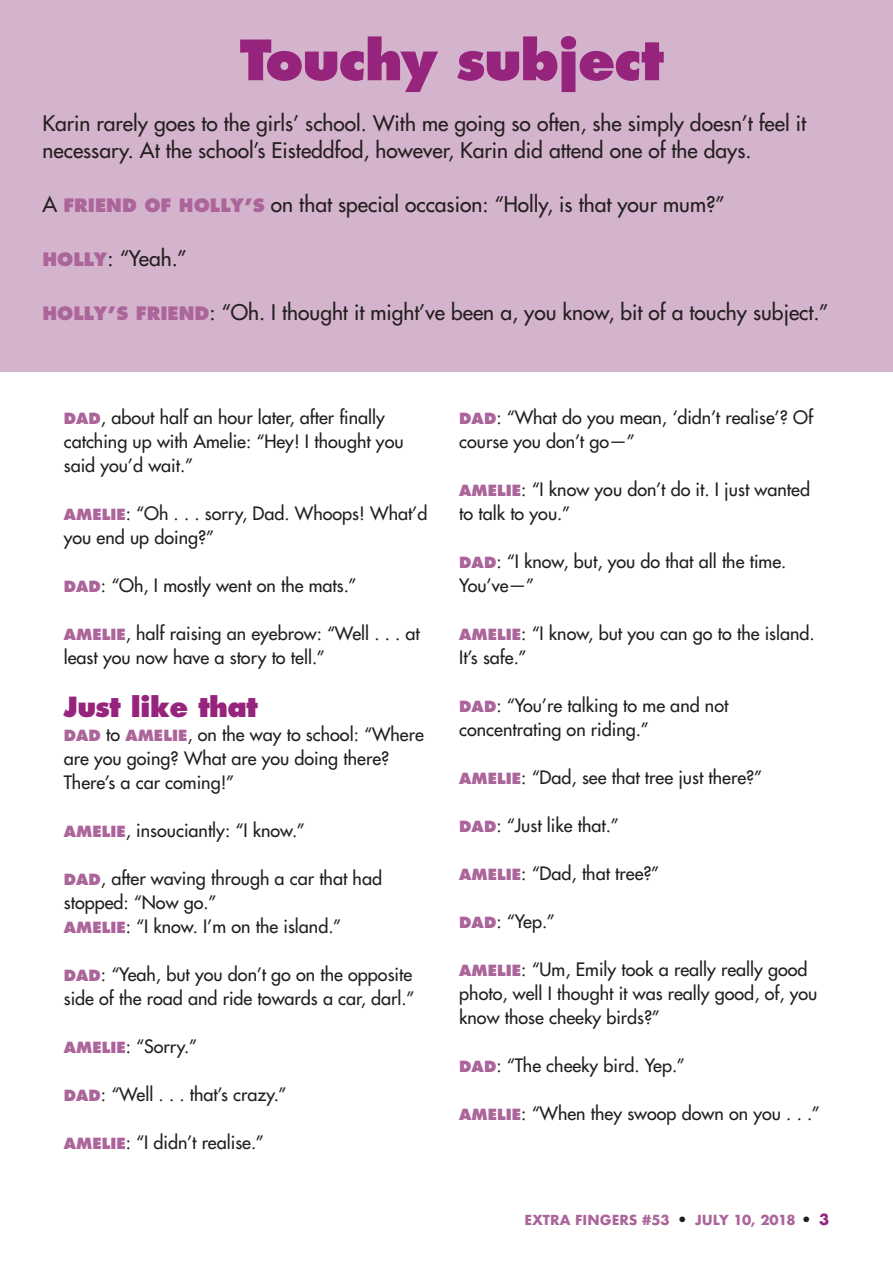
<style>
.page{position:relative;width:893px;height:1263px;background:#fff}
.page>*{position:absolute;margin:0;border:0;box-sizing:border-box;transform-origin:0 0}
.t1{font:800 54px "Futura Std";letter-spacing:-.025em;color:#96247d}
.t2{font:800 27px "Futura Std";letter-spacing:-.025em;color:#96247d}
.t3{font:500 21px/27px "Futura Std";color:#231f20}
.t4{font:500 18px/24px "Futura Std";color:#231f20}
.t5{font:700 13.5px "Futura";color:#ac659a}
.s1{font-weight:800;font-size:18px;color:#ac659a}
.s2{font-weight:800;font-size:15px;color:#ac659a}
.s3{font-family:"Futura Std";font-weight:800;font-size:15px;color:#231f20}
.s4{font-size:15px;color:#96247d}
</style>
<div class="page">
<div style="left:0;top:0;width:893px;height:372px;background:#d4b4cc"></div>
<h1 class="t1" style="left:240px;top:36px;width:426px">Touchy subject</h1>
<p class="t3" style="left:43px;top:111px;width:765px">karin rarely goes to the girls’ school. With me going so often, she simply doesn’t feel it necessary. at the school’s eisteddfod, however, karin did attend one of the days.</p>
<p class="t3" style="left:43px;top:192px;width:684px">a <span class="s1">FRIEND OF HOLLY’S</span> on that special occasion: “holly, is that your mum?”</p>
<p class="t3" style="left:43px;top:246px;width:146px"><span class="s1">HOLLY</span>: “Yeah.”</p>
<p class="t3" style="left:43px;top:300px;width:788px"><span class="s1">HOLLY’S FRIEND</span>: “oh. I thought it might’ve been a, you know, bit of a touchy subject.”</p>
<p class="t4" style="left:64px;top:407px;width:341px"><span class="s2">DAD</span>, about half an hour later, after finally catching up with amelie: “hey! I thought you said you’d wait.”</p>
<p class="t4" style="left:64px;top:503px;width:365px"><span class="s2">AMELIE</span>: “oh . . . sorry, Dad. Whoops! What’d you end up doing?”</p>
<p class="t4" style="left:64px;top:575px;width:295px"><span class="s2">DAD</span>: “oh, I mostly went on the mats.”</p>
<p class="t4" style="left:64px;top:623px;width:358px"><span class="s2">AMELIE</span>, half raising an eyebrow: “Well . . . at least you now have a story to tell.”</p>
<h2 class="t2" style="left:64px;top:695px;width:196px">Just like that</h2>
<p class="t4" style="left:64px;top:724px;width:361px"><span class="s2">DAD</span> to <span class="s2">AMELIE</span>, on the way to school: “Where are you going? What are you doing there? there’s a car coming!”</p>
<p class="t4" style="left:64px;top:820px;width:243px"><span class="s2">AMELIE</span>, insouciantly: “I know.”</p>
<p class="t4" style="left:64px;top:868px;width:320px"><span class="s2">DAD</span>, after waving through a car that had stopped: “Now go.”<br><span class="s2">AMELIE</span>: “I know. I’m on the island.”</p>
<p class="t4" style="left:64px;top:964px;width:352px"><span class="s2">DAD</span>: “Yeah, but you don’t go on the opposite side of the road and ride towards a car, darl.”</p>
<p class="t4" style="left:64px;top:1036px;width:135px"><span class="s2">AMELIE</span>: “sorry.”</p>
<p class="t4" style="left:64px;top:1084px;width:224px"><span class="s2">DAD</span>: “Well . . . that’s crazy.”</p>
<p class="t4" style="left:64px;top:1132px;width:202px"><span class="s2">AMELIE</span>: “I didn’t realise.”</p>
<p class="t4" style="left:459px;top:407px;width:355px"><span class="s2">DAD</span>: “What do you mean, ‘didn’t realise’? of course you don’t go—”</p>
<p class="t4" style="left:459px;top:479px;width:352px"><span class="s2">AMELIE</span>: “I know you don’t do it. I just wanted to talk to you.”</p>
<p class="t4" style="left:459px;top:551px;width:329px"><span class="s2">DAD</span>: “I know, but, you do that all the time.<br>You’ve—”</p>
<p class="t4" style="left:459px;top:623px;width:357px"><span class="s2">AMELIE</span>: “I know, but you can go to the island.<br>It’s safe.”</p>
<p class="t4" style="left:459px;top:695px;width:271px"><span class="s2">DAD</span>: “You’re talking to me and not concentrating on riding.”</p>
<p class="t4" style="left:459px;top:767px;width:304px"><span class="s2">AMELIE</span>: “Dad, see that tree just there?”</p>
<p class="t4" style="left:459px;top:815px;width:161px"><span class="s2">DAD</span>: “Just like that.”</p>
<p class="t4" style="left:459px;top:863px;width:202px"><span class="s2">AMELIE</span>: “Dad, that tree?”</p>
<p class="t4" style="left:459px;top:911px;width:97px"><span class="s2">DAD</span>: “Yep.”</p>
<p class="t4" style="left:459px;top:959px;width:360px"><span class="s2">AMELIE</span>: “Um, emily took a really really good photo, well I thought it was really good, of, you know those cheeky birds?”</p>
<p class="t4" style="left:459px;top:1055px;width:227px"><span class="s2">DAD</span>: “the cheeky bird. Yep.”</p>
<p class="t4" style="left:459px;top:1103px;width:362px"><span class="s2">AMELIE</span>: “When they swoop down on you . . .”</p>
<p class="t5" style="left:524px;top:1210px;width:306px">EXTRA FINGERS #53 <span class="s3">•</span> JULY 10, 2018 <span class="s3">•</span> <span class="s4">3</span></p>
</div>
